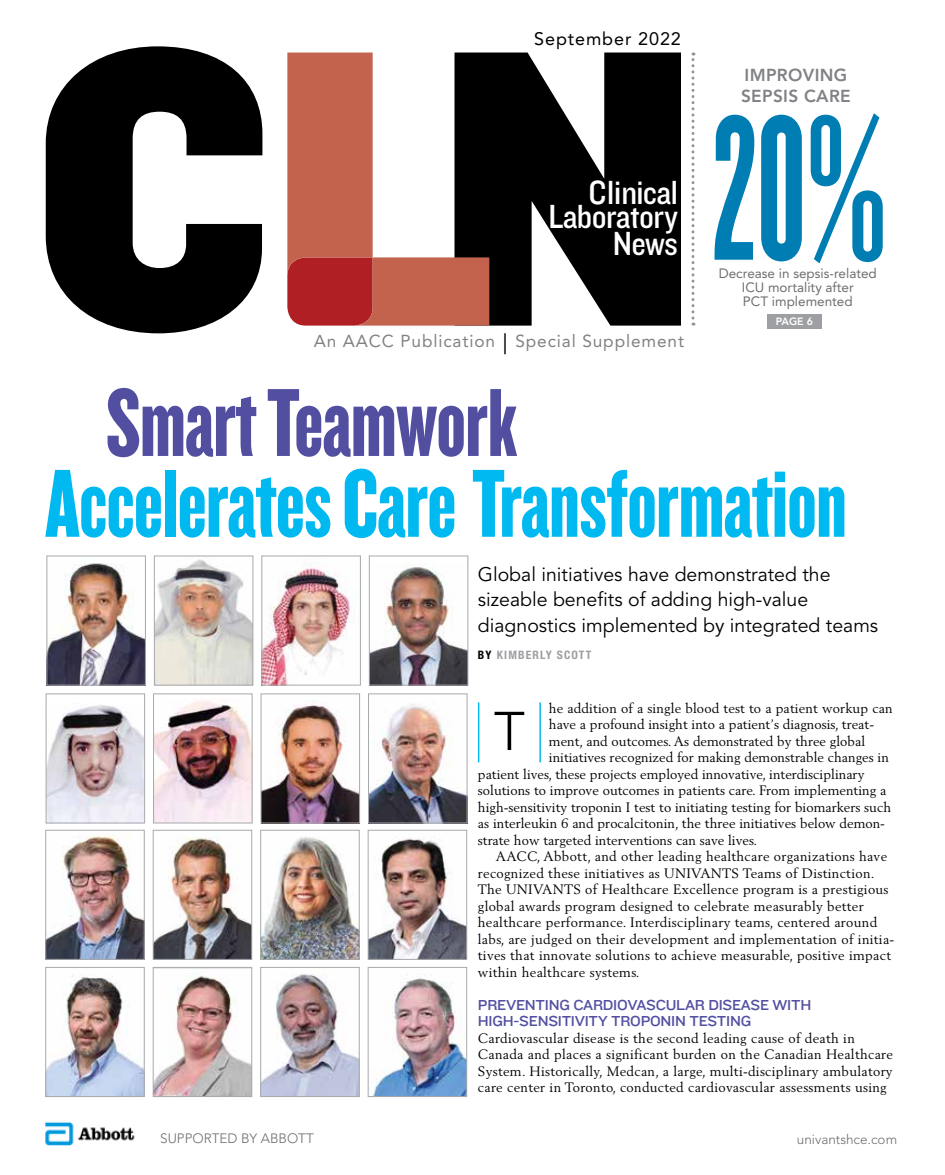
<style>
.page{position:relative;width:945px;height:1175px;background:#fff}
.page>*{position:absolute;margin:0;border:0;box-sizing:border-box;transform-origin:0 0}
.t1{font:215.1px "Knockout HTF66 Full Flyweight";color:#007db2}
.t2{font:100.35px "Knockout HTF68 Full Featherwt";letter-spacing:-.01em;color:#00b9f1}
.t3{font:100.35px "Knockout HTF68 Full Featherwt";letter-spacing:-.01em;color:#524fa1}
.t4{font:300 54px "Avenir LT Std";color:#000}
.t5{font:34.65px/27.2px "Knockout HTF30 Junior Welterwt";letter-spacing:-.02em;color:#fff;text-align:right}
.t6{font:19.5px/25.5px "Avenir LT Std";color:#000}
.t7{font:18px "Avenir LT Std";letter-spacing:.05em;color:#000}
.t8{font:17.25px "Avenir LT Std";letter-spacing:.05em;color:#808285}
.t9{font:800 17.25px/21px "Avenir LT Std";letter-spacing:.02em;color:#808285}
.t10{font:15px/16.5px "Knockout HTF32 Junior Cruiserwt";letter-spacing:-.015em;color:#524fa1}
.t11{font:13.5px/16.5px "Berling LT Std";letter-spacing:.025em;color:#000}
.t12{font:13.5px "Berling LT Std";letter-spacing:.005em;color:#000}
.t13{font:13.5px/14.2px "Avenir LT Std";color:#6d6e71;text-align:center}
.t14{font:300 13.5px "Avenir LT Std";color:#6d6e71}
.t15{font:700 condensed 11.7px "Helvetica Neue LT Std";letter-spacing:.1em;color:#9d9fa2}
.t16{font:800 10.5px "Avenir LT Std";color:#fff}
.s1{font-size:21px;color:#000}
.s2{color:#000}
</style>
<div class="page">
<img style="left:46px;top:1121px;width:89px;height:25px">
<svg style="left:692px;top:53px;width:2px;height:272px"></svg>
<svg style="left:455px;top:52px;width:226px;height:273px;fill:#000"></svg>
<svg style="left:46px;top:46px;width:216px;height:287px;fill:#000"></svg>
<svg style="left:287px;top:53px;width:202px;height:272px;fill:#c3634d"></svg>
<div style="left:767px;top:314px;width:54px;height:14px;background:#9d9fa2"></div>
<hr style="left:478px;top:702px;width:1px;height:60px;background:#00b9f1">
<hr style="left:539px;top:702px;width:2px;height:60px;background:#00b9f1">
<img style="left:47px;top:975px;width:96px;height:120px">
<div style="left:45px;top:967px;width:100px;height:130px;border:1px solid #a7a9ac"></div>
<img style="left:47px;top:834px;width:96px;height:123px">
<div style="left:45px;top:829px;width:100px;height:130px;border:1px solid #a7a9ac"></div>
<img style="left:155px;top:975px;width:95px;height:120px">
<div style="left:153px;top:967px;width:99px;height:130px;border:1px solid #a7a9ac"></div>
<img style="left:155px;top:837px;width:95px;height:120px">
<div style="left:153px;top:829px;width:99px;height:130px;border:1px solid #a7a9ac"></div>
<img style="left:262px;top:974px;width:96px;height:121px">
<div style="left:260px;top:967px;width:100px;height:130px;border:1px solid #a7a9ac"></div>
<img style="left:262px;top:837px;width:96px;height:120px">
<div style="left:260px;top:829px;width:100px;height:130px;border:1px solid #a7a9ac"></div>
<img style="left:372px;top:974px;width:93px;height:121px">
<div style="left:368px;top:967px;width:99px;height:130px;border:1px solid #a7a9ac"></div>
<img style="left:370px;top:837px;width:95px;height:120px">
<div style="left:368px;top:829px;width:99px;height:130px;border:1px solid #a7a9ac"></div>
<img style="left:48px;top:705px;width:95px;height:116px">
<div style="left:46px;top:693px;width:99px;height:130px;border:1px solid #a7a9ac"></div>
<img style="left:155px;top:698px;width:96px;height:123px">
<div style="left:153px;top:693px;width:100px;height:130px;border:1px solid #a7a9ac"></div>
<img style="left:263px;top:701px;width:95px;height:120px">
<div style="left:261px;top:693px;width:99px;height:130px;border:1px solid #a7a9ac"></div>
<img style="left:370px;top:704px;width:95px;height:117px">
<div style="left:368px;top:693px;width:99px;height:130px;border:1px solid #a7a9ac"></div>
<img style="left:48px;top:563px;width:96px;height:120px">
<div style="left:46px;top:555px;width:100px;height:130px;border:1px solid #a7a9ac"></div>
<img style="left:156px;top:559px;width:95px;height:124px">
<div style="left:154px;top:555px;width:99px;height:130px;border:1px solid #a7a9ac"></div>
<img style="left:263px;top:563px;width:91px;height:120px">
<div style="left:261px;top:555px;width:100px;height:130px;border:1px solid #a7a9ac"></div>
<img style="left:371px;top:563px;width:95px;height:120px">
<div style="left:369px;top:555px;width:99px;height:130px;border:1px solid #a7a9ac"></div>
<h3 class="t7" style="left:534px;top:28px;width:148px">September 2022</h3>
<h3 class="t5" style="left:589px;top:180px;width:91px">Clinical</h3>
<h3 class="t5" style="left:548px;top:204px;width:131px">Laboratory<br>News</h3>
<p class="t8" style="left:314px;top:330px;width:372px">An AACC Publication <span class="s1">|</span> Special Supplement</p>
<h2 class="t3" style="left:106px;top:371px;width:413px">Smart Teamwork</h2>
<p class="t9" style="left:741px;top:64px;width:111px">IMPROVING<br>SEPSIS CARE</p>
<h1 class="t1" style="left:713px;top:82px;width:175px">20%</h1>
<p class="t13" style="left:719px;top:266px;width:160px">Decrease in sepsis-related<br>ICU mortality after<br>PCT implemented</p>
<p class="t16" style="left:776px;top:315px;width:39px">PAGE 6</p>
<h2 class="t2" style="left:45px;top:452px;width:803px">Accelerates Care Transformation</h2>
<h3 class="t6" style="left:478px;top:562px;width:402px">Global initiatives have demonstrated the sizeable benefits of adding high-value diagnostics implemented by integrated teams</h3>
<p class="t15" style="left:478px;top:647px;width:115px"><span class="s2">BY</span> KIMBERLY SCOTT</p>
<p class="t11" style="left:549px;top:699px;width:345px">he addition of a single blood test to a patient workup can</p>
<p class="t12" style="left:549px;top:716px;width:327px">have a profound insight into a patient’s diagnosis, treat-</p>
<p class="t12" style="left:549px;top:733px;width:318px">ment, and outcomes. As demonstrated by three global</p>
<p class="t12" style="left:549px;top:749px;width:342px">initiatives recognized for making demonstrable changes in</p>
<p class="t12" style="left:478px;top:766px;width:388px">patient lives, these projects employed innovative, interdisciplinary</p>
<p class="t12" style="left:478px;top:782px;width:410px">solutions to improve outcomes in patients care. From implementing a</p>
<p class="t12" style="left:478px;top:799px;width:415px">high-sensitivity troponin I test to initiating testing for biomarkers such</p>
<p class="t12" style="left:478px;top:815px;width:409px">as interleukin 6 and procalcitonin, the three initiatives below demon-</p>
<p class="t12" style="left:478px;top:832px;width:281px">strate how targeted interventions can save lives.</p>
<p class="t11" style="left:496px;top:848px;width:393px">AACC, Abbott, and other leading healthcare organizations have</p>
<p class="t11" style="left:478px;top:864px;width:398px">recognized these initiatives as UNIVANTS Teams of Distinction.</p>
<p class="t11" style="left:478px;top:881px;width:412px">The UNIVANTS of Healthcare Excellence program is a prestigious</p>
<p class="t11" style="left:478px;top:897px;width:387px">global awards program designed to celebrate measurably better</p>
<p class="t11" style="left:478px;top:914px;width:401px">healthcare performance. Interdisciplinary teams, centered around</p>
<p class="t11" style="left:478px;top:930px;width:418px">labs, are judged on their development and implementation of initia-</p>
<p class="t11" style="left:478px;top:947px;width:415px">tives that innovate solutions to achieve measurable, positive impact</p>
<p class="t11" style="left:478px;top:963px;width:163px">within healthcare systems.</p>
<p class="t10" style="left:478px;top:997px;width:335px">PREVENTING CARDIOVASCULAR DISEASE WITH<br>HIGH-SENSITIVITY TROPONIN TESTING</p>
<p class="t11" style="left:478px;top:1029px;width:417px">Cardiovascular disease is the second leading cause of death in Canada and places a significant burden on the Canadian Healthcare System. Historically, Medcan, a large, multi-disciplinary ambulatory care center in Toronto, conducted cardiovascular assessments using</p>
<h3 class="t4" style="left:494px;top:699px;width:32px">T</h3>
<p class="t14" style="left:160px;top:1130px;width:155px">SUPPORTED BY ABBOTT</p>
<p class="t14" style="left:797px;top:1131px;width:102px">univantshce.com</p>
</div>
